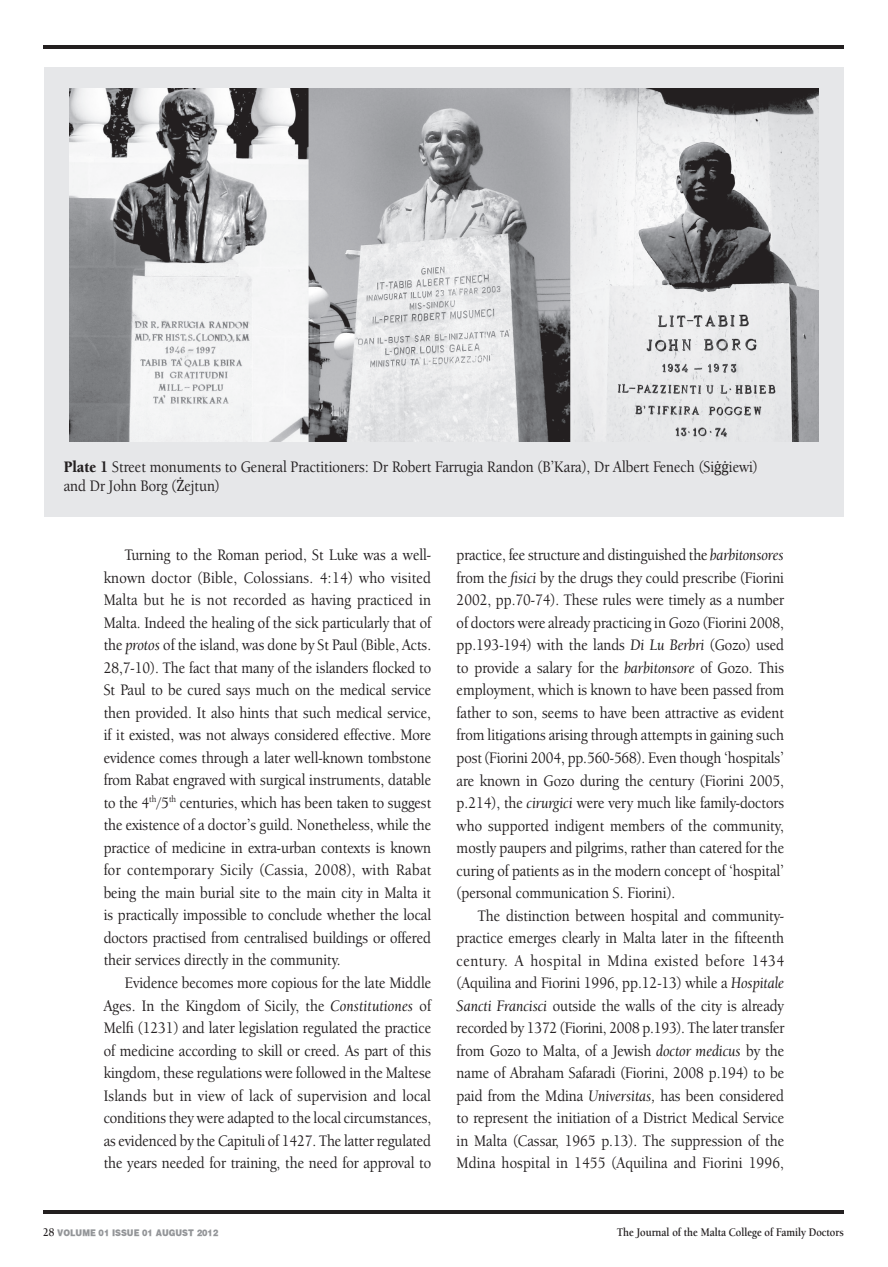
<style>
.page{position:relative;width:888px;height:1267px;background:#fff}
.page>*{position:absolute;margin:0;border:0;box-sizing:border-box;transform-origin:0 0}
.t1{font:500 16.5px/22.5px "Berkeley Oldstyle IT Cby BT";color:#231f20;text-align:justify;scale:.9 1}
.t2{font:700 12px "Berkeley Oldstyle IT Cby BT";color:#231f20;scale:.9 1}
.t3{font:900 9px "Halveticus";color:#939598;scale:.9 1}
.s1{font-weight:900}
.s2{font-family:"Cambria";font-weight:400}
.s3{font-family:"Berkeley Oldstyle IT Cby BT Med Ital";font-weight:400}
.s4{font-family:"Berkeley Oldstyle IT Cby BT";font-weight:700;font-size:12px;color:#231f20}
</style>
<div class="page">
<hr style="left:43px;top:1210px;width:801px;height:4px;background:#231f20">
<hr style="left:43px;top:45px;width:800px;height:4px;background:#231f20">
<div style="left:44px;top:67px;width:800px;height:449px;background:#e6e7e9"></div>
<img style="left:70px;top:89px;width:748px;height:352px">
<p class="t1" style="left:64px;top:456px;width:773px;line-height:19.5px"><span class="s1">Plate 1</span> Street monuments to General Practitioners: Dr Robert Farrugia Randon (B’Kara), Dr Albert Fenech (Si<span class="s2">ġġ</span>iewi) and Dr John Borg (<span class="s2">Ż</span>ejtun)</p>
<p class="t1" style="left:104px;top:543px;width:365px;text-indent:21px">Turning to the Roman period, St Luke was a well&shy;known doctor (Bible, Colossians. 4:14) who visited Malta but he is not recorded as having practiced in Malta. Indeed the healing of the sick particularly that of the <span class="s3">protos</span> of the island, was done by St Paul (Bible, Acts.<br>28,7-10). The fact that many of the islanders flocked to St Paul to be cured says much on the medical service then provided. It also hints that such medical service, if it existed, was not always considered effective. More evidence comes through a later well-known tombstone from Rabat engraved with surgical instruments, datable to the 4<sup>th</sup>/5<sup>th</sup> centuries, which has been taken to suggest the existence of a doctor’s guild. Nonetheless, while the practice of medicine in extra-urban contexts is known for contemporary Sicily (Cassia, 2008), with Rabat being the main burial site to the main city in Malta it is practically impossible to conclude whether the local doctors practised from centralised buildings or offered their services directly in the community.</p>
<p class="t1" style="left:104px;top:971px;width:366px;text-indent:21px">Evidence becomes more copious for the late Middle Ages. In the Kingdom of Sicily, the <span class="s3">Constitutiones</span> of Melfi (1231) and later legislation regulated the practice of medicine according to skill or creed. As part of this kingdom, these regulations were followed in the Maltese Islands but in view of lack of supervision and local conditions they were adapted to the local circumstances, as evidenced by the Capituli of 1427. The latter regulated the years needed for training, the need for approval to</p>
<p class="t1" style="left:457px;top:543px;width:365px">practice, fee structure and distinguished the <span class="s3">barbitonsores </span>from the <span class="s3">fisici</span> by the drugs they could prescribe (Fiorini 2002, pp.70-74). These rules were timely as a number of doctors were already practicing in Gozo (Fiorini 2008, pp.193-194) with the lands <span class="s3">Di Lu Berbri</span> (Gozo) used to provide a salary for the <span class="s3">barbitonsore</span> of Gozo. This employment, which is known to have been passed from father to son, seems to have been attractive as evident from litigations arising through attempts in gaining such post (Fiorini 2004, pp.560-568). Even though ‘hospitals’ are known in Gozo during the century (Fiorini 2005, p.214), the <span class="s3">cirurgici</span> were very much like family-doctors who supported indigent members of the community, mostly paupers and pilgrims, rather than catered for the curing of patients as in the modern concept of ‘hospital’ (personal communication S. Fiorini).</p>
<p class="t1" style="left:457px;top:903px;width:366px;text-indent:21px">The distinction between hospital and community&shy;practice emerges clearly in Malta later in the fifteenth century. A hospital in Mdina existed before 1434 (Aquilina and Fiorini 1996, pp.12-13) while a <span class="s3">Hospitale Sancti Francisci</span> outside the walls of the city is already recorded by 1372 (Fiorini, 2008 p.193). The later transfer from Gozo to Malta, of a Jewish <span class="s3">doctor medicus</span> by the name of Abraham Safaradi (Fiorini, 2008 p.194) to be paid from the Mdina <span class="s3">Universitas,</span> has been considered to represent the initiation of a District Medical Service in Malta (Cassar, 1965 p.13). The suppression of the Mdina hospital in 1455 (Aquilina and Fiorini 1996,</p>
<p class="t3" style="left:43px;top:1226px;width:196px"><span class="s4">28</span> VOLUME 01 ISSUE 01 AUGUST 2012</p>
<p class="t2" style="left:617px;top:1224px;width:253px">The Journal of the Malta College of Family Doctors</p>
</div>
